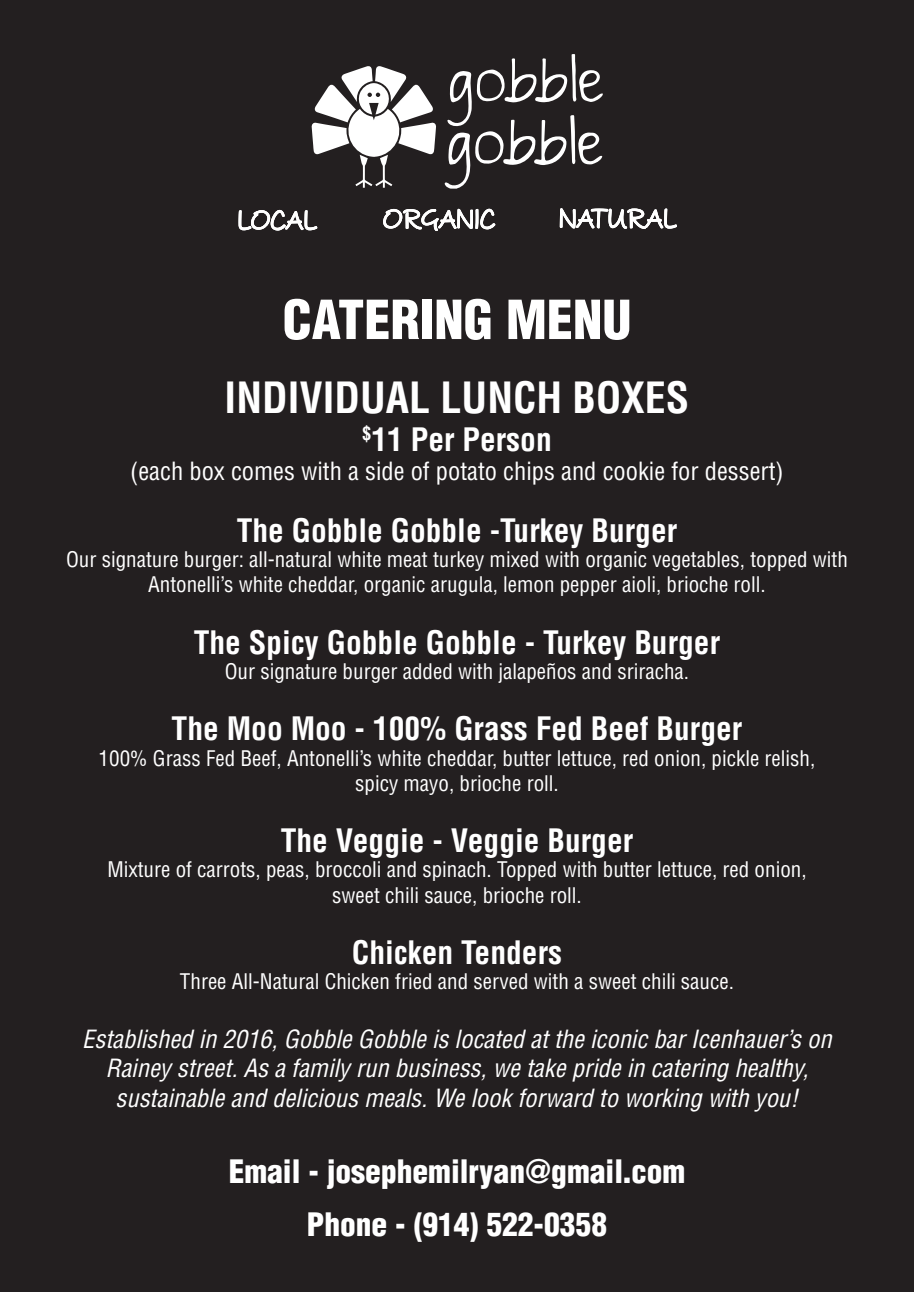
<style>
.page{position:relative;width:914px;height:1292px;background:#231f20}
.page>*{position:absolute;margin:0;border:0;box-sizing:border-box;transform-origin:0 0}
.t1{font:900 condensed 52.5px "Helvetica";color:#fff}
.t2{font:700 condensed 42px "Helvetica";color:#fff}
.t3{font:700 condensed 31.5px "Helvetica";color:#fff}
.t4{font:900 condensed 31.5px/53.6px "Helvetica";color:#fff;text-align:center}
.t5{font:italic condensed 24.5px/29.4px "Helvetica";color:#fff;text-align:center}
.t6{font:condensed 24.5px "Helvetica";color:#fff}
.t7{font:condensed 21px/25.2px "Helvetica";color:#fff;text-align:center}
</style>
<div class="page">
<svg style="left:311px;top:66px;width:125px;height:122px"></svg>
<svg style="left:444px;top:54px;width:159px;height:135px"></svg>
<svg style="left:238px;top:209px;width:80px;height:22px"></svg>
<svg style="left:383px;top:208px;width:113px;height:23px"></svg>
<svg style="left:559px;top:208px;width:118px;height:21px"></svg>
<h1 class="t1" style="left:282px;top:287px;width:350px">CATERING MENU</h1>
<h2 class="t2" style="left:225px;top:372px;width:466px">INDIVIDUAL LUNCH BOXES</h2>
<h3 class="t3" style="left:362px;top:420px;width:191px"><sup>$</sup>11 Per Person</h3>
<p class="t6" style="left:130px;top:456px;width:655px">(each box comes with a side of potato chips and cookie for dessert)</p>
<h3 class="t3" style="left:237px;top:511px;width:442px">The Gobble Gobble -Turkey Burger</h3>
<p class="t7" style="left:66px;top:546px;width:783px">Our signature burger: all-natural white meat turkey mixed with organic vegetables, topped with<br>Antonelli’s white cheddar, organic arugula, lemon pepper aioli, brioche roll.</p>
<h3 class="t3" style="left:194px;top:623px;width:528px">The Spicy Gobble Gobble - Turkey Burger</h3>
<p class="t7" style="left:225px;top:658px;width:466px">Our signature burger added with jalapeños and sriracha.</p>
<h3 class="t3" style="left:172px;top:709px;width:572px">The Moo Moo - 100% Grass Fed Beef Burger</h3>
<p class="t7" style="left:99px;top:745px;width:718px">100% Grass Fed Beef, Antonelli’s white cheddar, butter lettuce, red onion, pickle relish, spicy mayo, brioche roll.</p>
<h3 class="t3" style="left:281px;top:821px;width:354px">The Veggie - Veggie Burger</h3>
<p class="t7" style="left:107px;top:856px;width:700px">Mixture of carrots, peas, broccoli and spinach. Topped with butter lettuce, red onion, sweet chili sauce, brioche roll.</p>
<h3 class="t3" style="left:352px;top:933px;width:212px">Chicken Tenders</h3>
<p class="t7" style="left:180px;top:968px;width:555px">Three All-Natural Chicken fried and served with a sweet chili sauce.</p>
<p class="t5" style="left:82px;top:1024px;width:751px">Established in 2016, Gobble Gobble is located at the iconic bar Icenhauer’s on<br>Rainey street. As a family run business, we take pride in catering healthy, sustainable and delicious meals. We look forward to working with you!</p>
<h3 class="t4" style="left:229px;top:1143px;width:458px">Email - josephemilryan@gmail.com<br>Phone - (914) 522-0358</h3>
</div>
